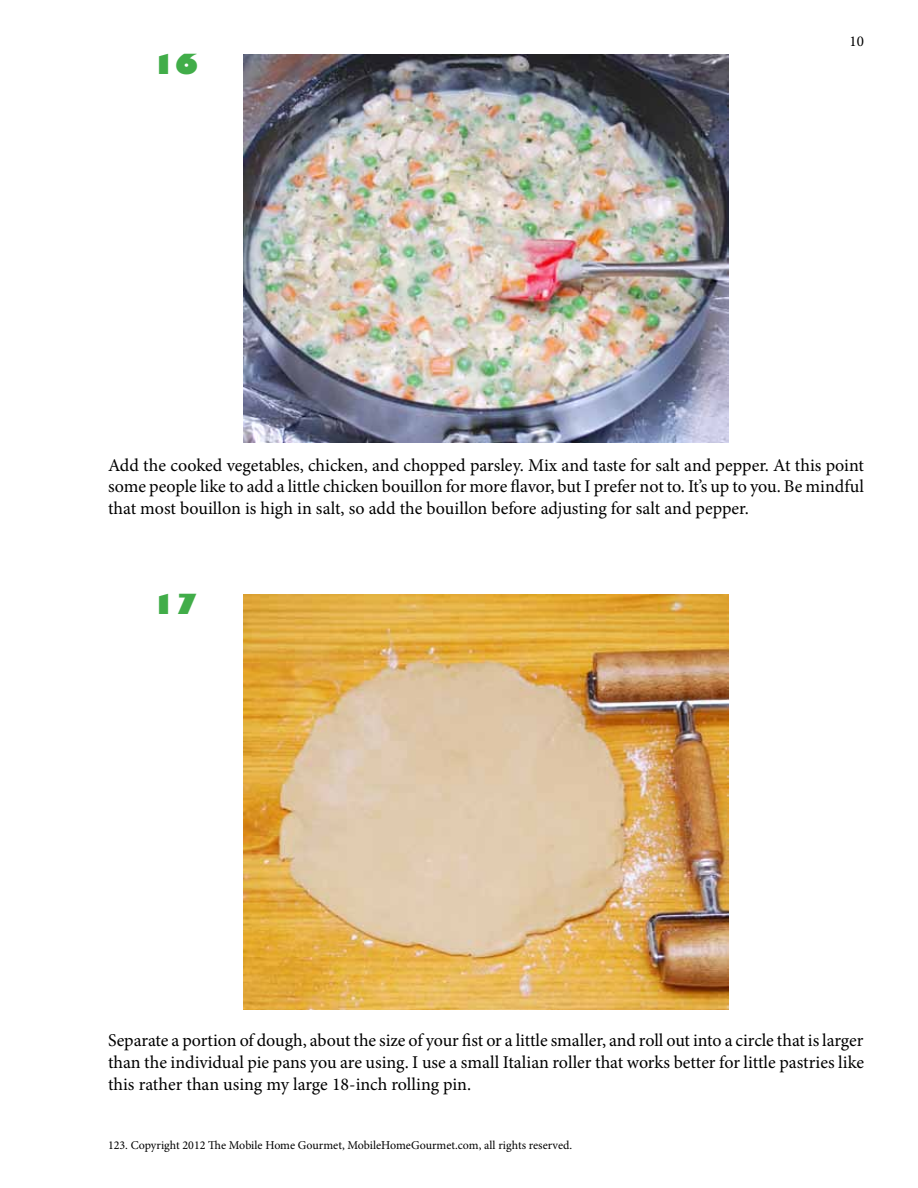
<style>
.page{position:relative;width:918px;height:1188px;background:#fff}
.page>*{position:absolute;margin:0;border:0;box-sizing:border-box;transform-origin:0 0}
.t1{font:800 27px "Gill Sans";color:#41ad49}
.t2{font:18px/21.6px "Minion Pro";color:#000;text-align:justify}
.t3{font:15px "Minion Pro";color:#000}
.t4{font:12px "Minion Pro";color:#000}
</style>
<div class="page">
<img style="left:243px;top:54px;width:486px;height:388px">
<img style="left:243px;top:594px;width:486px;height:415px">
<h1 class="t1" style="left:152px;top:48px;width:48px">16</h1>
<p class="t3" style="left:850px;top:32px;width:16px">10</p>
<p class="t2" style="left:108px;top:454px;width:758px">Add the cooked vegetables, chicken, and chopped parsley. Mix and taste for salt and pepper. At this point some people like to add a little chicken bouillon for more flavor, but I prefer not to. It’s up to you. Be mindful that most bouillon is high in salt, so add the bouillon before adjusting for salt and pepper.</p>
<h1 class="t1" style="left:152px;top:588px;width:48px">17</h1>
<p class="t2" style="left:108px;top:1030px;width:758px">Separate a portion of dough, about the size of your fist or a little smaller, and roll out into a circle that is larger than the individual pie pans you are using. I use a small Italian roller that works better for little pastries like this rather than using my large 18-inch rolling pin.</p>
<p class="t4" style="left:108px;top:1138px;width:466px">123. Copyright 2012 The Mobile Home Gourmet, MobileHomeGourmet.com, all rights reserved.</p>
</div>
